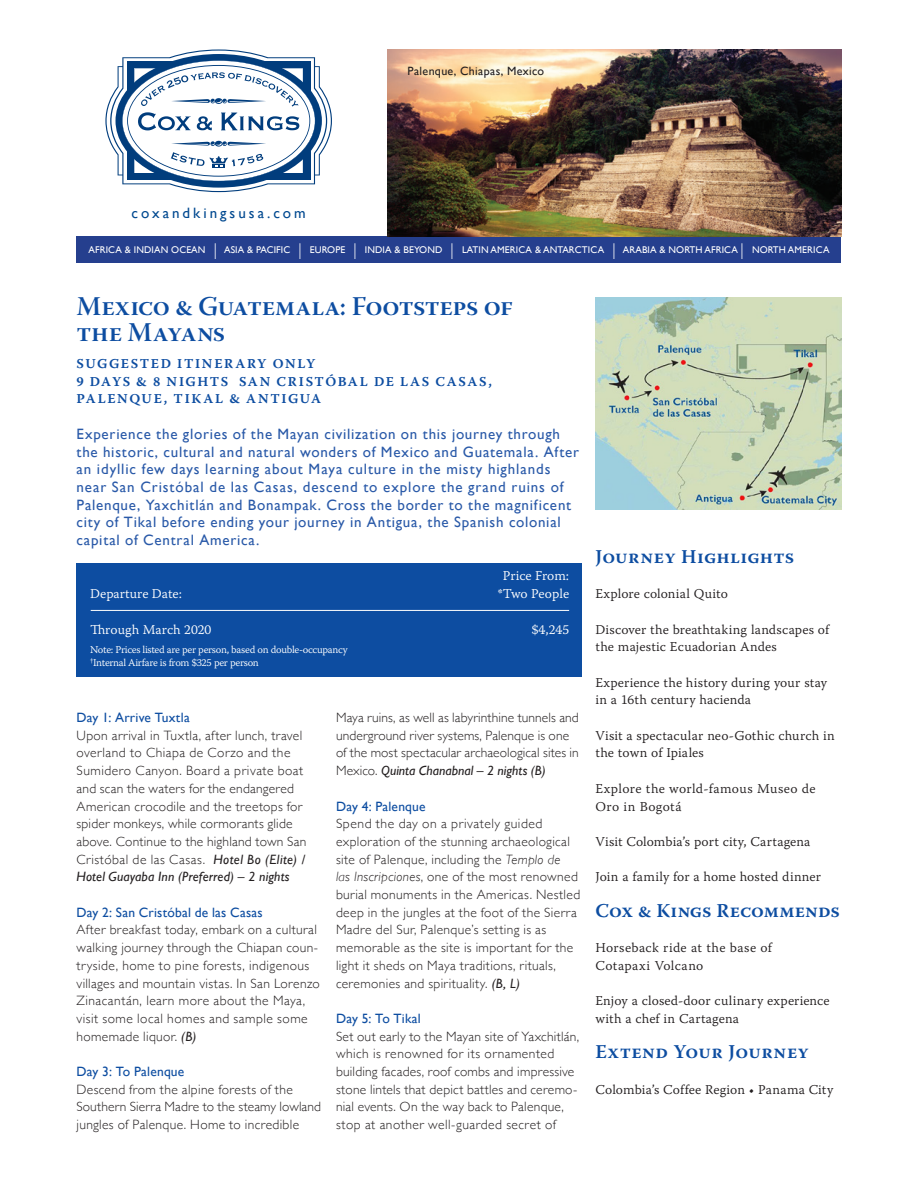
<style>
.page{position:relative;width:918px;height:1188px;background:#fff}
.page>*{position:absolute;margin:0;border:0;box-sizing:border-box;transform-origin:0 0}
.Itinerary_Header{font:27px/26.5px "Warnock Pro Semibold Subh";letter-spacing:-.015em;color:#0d4da1}
.Upsell_Sidebar_Heade{font:600 19.5px "Warnock Pro";letter-spacing:.015em;color:#0d4da1}
.Itinerary_Intro{font:15px/17.7px "Gill Sans";letter-spacing:.05em;color:#2959a8}
.t1{font:15px "Gill Sans";letter-spacing:.2em;color:#014990}
.Date_Body{font:300 13.5px/17.7px "Gill Sans";letter-spacing:.025em;color:#231f20}
.Upsell_Sidebar_Body{font:13.5px/17.7px "Warnock Pro Light Capt";letter-spacing:.015em;color:#231f20}
.Date_Body-2{font:300 13.5px/17.7px "Gill Sans";letter-spacing:.005em;color:#231f20}
.Date_Header{font:13.5px "Gill Sans";letter-spacing:.015em;color:#0d4da1}
.Sidebar_Details{font:13.5px/17.7px "Warnock Pro Semibold Capt";letter-spacing:.115em;color:#0d4da1}
.Pricing{font:13.5px/17.7px "Warnock Pro Light Capt";color:#fff;text-align:center}
.Captions_White{font:12px "Gill Sans";letter-spacing:.03em;color:#231f20}
.t2{font:10.5px "Warnock Pro Light Capt";letter-spacing:-.03em;color:#fff}
.t3{font:9.75px "Gill Sans";letter-spacing:.01em;color:#fff}
.s1{font-size:17.1px}
.s2{font-weight:400;font-style:italic}
.s3{font-style:italic}
</style>
<div class="page">
<svg style="left:105px;top:49px;width:227px;height:143px"></svg>
<div style="left:77px;top:236px;width:764px;height:27px;background:#253f8e"></div>
<img style="left:388px;top:50px;width:453px;height:186px">
<div style="left:77px;top:563px;width:505px;height:114px;background:#0d4da1"></div>
<hr style="left:91px;top:610px;width:478px;height:1px;background:#fff">
<img style="left:595px;top:297px;width:246px;height:213px">
<p class="Captions_White" style="left:408px;top:64px;width:138px">Palenque, Chiapas, Mexico</p>
<p class="t1" style="left:132px;top:204px;width:176px">coxandkingsusa.com</p>
<p class="t3" style="left:88px;top:244px;width:743px">AFRICA &amp; INDIAN OCEAN <span class="s1">|</span> ASIA &amp; PACIFIC <span class="s1">|</span> EUROPE <span class="s1">|</span> INDIA &amp; BEYOND <span class="s1">|</span> LATIN AMERICA &amp; ANTARCTICA <span class="s1">|</span> ARABIA &amp; NORTH AFRICA <span class="s1">|</span> NORTH AMERICA</p>
<p class="Itinerary_Header" style="left:77px;top:292px;width:438px">Mexico &amp; Guatemala: Footsteps of the Mayans</p>
<p class="Sidebar_Details" style="left:77px;top:355px;width:417px">SUGGESTED ITINERARY ONLY<br>9 DAYS &amp; 8 NIGHTS SAN CRISTÓBAL DE LAS CASAS,<br>PALENQUE, TIKAL &amp; ANTIGUA</p>
<p class="Itinerary_Intro" style="left:77px;top:425px;width:504px">Experience the glories of the Mayan civilization on this journey through the historic, cultural and natural wonders of Mexico and Guatemala. After an idyllic few days learning about Maya culture in the misty highlands near San Cristóbal de las Casas, descend to explore the grand ruins of Palenque, Yaxchitlán and Bonampak. Cross the border to the magnificent city of Tikal before ending your journey in Antigua, the Spanish colonial capital of Central America.</p>
<p class="Upsell_Sidebar_Heade" style="left:595px;top:545px;width:200px">Journey Highlights</p>
<p class="Upsell_Sidebar_Body" style="left:595px;top:585px;width:134px">Explore colonial Quito</p>
<p class="Upsell_Sidebar_Body" style="left:595px;top:620px;width:235px">Discover the breathtaking landscapes of the majestic Ecuadorian Andes</p>
<p class="Upsell_Sidebar_Body" style="left:595px;top:673px;width:233px">Experience the history during your stay in a 16th century hacienda</p>
<p class="Upsell_Sidebar_Body" style="left:595px;top:726px;width:241px">Visit a spectacular neo-Gothic church in the town of Ipiales</p>
<p class="Upsell_Sidebar_Body" style="left:595px;top:779px;width:222px">Explore the world-famous Museo de<br>Oro in Bogotá</p>
<p class="Upsell_Sidebar_Body" style="left:595px;top:832px;width:216px">Visit Colombia’s port city, Cartagena</p>
<p class="Upsell_Sidebar_Body" style="left:595px;top:868px;width:227px">Join a family for a home hosted dinner</p>
<p class="Upsell_Sidebar_Heade" style="left:595px;top:899px;width:246px">Cox &amp; Kings Recommends</p>
<p class="Upsell_Sidebar_Body" style="left:595px;top:939px;width:178px">Horseback ride at the base of<br>Cotapaxi Volcano</p>
<p class="Upsell_Sidebar_Body" style="left:595px;top:992px;width:236px">Enjoy a closed-door culinary experience with a chef in Cartagena</p>
<p class="Upsell_Sidebar_Heade" style="left:595px;top:1040px;width:215px">Extend Your Journey</p>
<p class="Upsell_Sidebar_Body" style="left:595px;top:1080px;width:239px">Colombia’s Coffee Region • Panama City</p>
<p class="Pricing" style="left:498px;top:567px;width:73px">Price From: *Two People</p>
<p class="Pricing" style="left:532px;top:620px;width:39px">$4,245</p>
<p class="Pricing" style="left:90px;top:585px;width:93px">Departure Date:</p>
<p class="Pricing" style="left:90px;top:620px;width:123px">Through March 2020</p>
<p class="t2" style="left:90px;top:643px;width:259px">Note: Prices listed are per person, based on double-occupancy</p>
<p class="t2" style="left:90px;top:656px;width:170px"><sup>†</sup>Internal Airfare is from $325 per person</p>
<p class="Date_Header" style="left:77px;top:710px;width:115px">Day 1: Arrive Tuxtla</p>
<p class="Date_Body" style="left:77px;top:726px;width:232px">Upon arrival in Tuxtla, after lunch, travel overland to Chiapa de Corzo and the Sumidero Canyon. Board a private boat and scan the waters for the endangered American crocodile and the treetops for spider monkeys, while cormorants glide above. Continue to the highland town San Cristóbal de las Casas. <span class="s2">Hotel Bo (Elite) / Hotel Guayaba Inn (Preferred) – 2 nights</span></p>
<p class="Date_Header" style="left:77px;top:904px;width:188px">Day 2: San Cristóbal de las Casas</p>
<p class="Date_Body" style="left:77px;top:921px;width:245px">After breakfast today, embark on a cultural walking journey through the Chiapan coun&shy;tryside, home to pine forests, indigenous villages and mountain vistas. In San Lorenzo Zinacantán, learn more about the Maya, visit some local homes and sample some homemade liquor. <span class="s2">(B)</span></p>
<p class="Date_Header" style="left:77px;top:1064px;width:109px">Day 3: To Palenque</p>
<p class="Date_Body" style="left:77px;top:1080px;width:246px">Descend from the alpine forests of the<br>Southern Sierra Madre to the steamy lowland jungles of Palenque. Home to incredible</p>
<p class="Date_Body-2" style="left:336px;top:708px;width:244px">Maya ruins, as well as labyrinthine tunnels and underground river systems, Palenque is one of the most spectacular archaeological sites in Mexico. <span class="s2">Quinta Chanabnal – 2 nights (B)</span></p>
<p class="Date_Header" style="left:336px;top:798px;width:91px">Day 4: Palenque</p>
<p class="Date_Body" style="left:336px;top:814px;width:246px">Spend the day on a privately guided exploration of the stunning archaeological site of Palenque, including the <span class="s3">Templo de<br>las Inscripciones</span>, one of the most renowned burial monuments in the Americas. Nestled deep in the jungles at the foot of the Sierra Madre del Sur, Palenque’s setting is as memorable as the site is important for the light it sheds on Maya traditions, rituals, ceremonies and spirituality. <span class="s2">(B, L)</span></p>
<p class="Date_Header" style="left:336px;top:1010px;width:86px">Day 5: To Tikal</p>
<p class="Date_Body" style="left:336px;top:1027px;width:245px">Set out early to the Mayan site of Yaxchitlán, which is renowned for its ornamented building facades, roof combs and impressive stone lintels that depict battles and ceremo&shy;nial events. On the way back to Palenque, stop at another well-guarded secret of</p>
</div>
